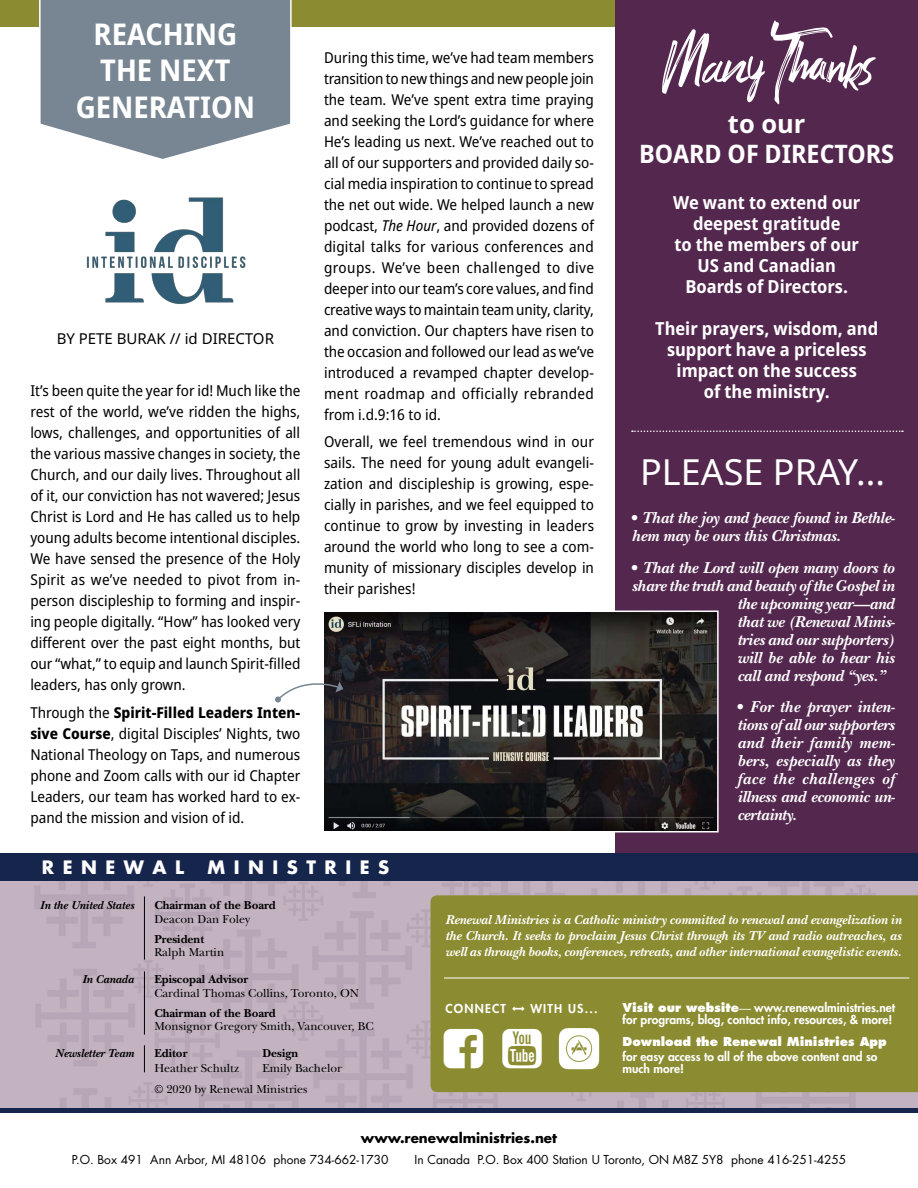
<style>
.page{position:relative;width:918px;height:1188px;background:#fff}
.page>*{position:absolute;margin:0;border:0;box-sizing:border-box;transform-origin:0 0}
.t1{font:90px "Casual Brush";color:#fff}
.t2{font:36px "Noto Sans";color:#fff}
.t3{font:700 semi-condensed 30px/36.8px "Noto Sans";color:#fff;text-align:center}
.t4{font:700 semi-condensed 25.5px "Noto Sans";color:#fff}
.t5{font:700 25.5px "Noto Sans";color:#fff}
.t6{font:700 semi-condensed 18px/21px "Noto Sans";color:#fff;text-align:center}
.t7{font:700 18px "Futura";letter-spacing:.475em;color:#fff}
.t8{font:italic 700 16.5px/18px "New Baskerville";letter-spacing:-.01em;color:#fff}
.t9{font:semi-condensed 15px/21px "Noto Sans";color:#000;text-align:justify}
.t10{font:15px "Noto Sans";color:#000}
.t11{font:italic 700 13.5px/16.2px "New Baskerville";color:#fff;text-align:justify}
.t12{font:700 13.5px "Futura";color:#000}
.t13{font:800 12px/12px "Futura";color:#fff}
.t14{font:12px/21.1px "New Baskerville";color:#000}
.t15{font:12px "Futura";color:#000}
.t16{font:700 12px "New Baskerville";color:#000}
.t17{font:italic 700 12px "New Baskerville";color:#000}
.t18{font:800 12px "Futura";color:#fff}
.t19{font:800 12px "Futura";letter-spacing:.1em;color:#fff}
.s1{font-style:italic}
.s2{font-weight:800}
.s3{font-style:normal}
.s4{font-style:inherit}
.s5{font-family:"New Baskerville";font-weight:400}
</style>
<div class="page">
<div style="left:0;top:0;width:918px;height:27px;background:#8b8c31"></div>
<div style="left:616px;top:0;width:302px;height:859px;background:#54284e"></div>
<img style="left:0;top:881px;width:918px;height:227px">
<hr style="left:144px;top:896px;width:1px;height:64px;background:#000">
<hr style="left:144px;top:971px;width:1px;height:64px;background:#000">
<div style="left:430px;top:895px;width:488px;height:197px;background:#8b8c31"></div>
<div style="left:0;top:1108px;width:918px;height:5px;background:#16254c"></div>
<hr style="left:444px;top:978px;width:465px;height:1px;background:#fff">
<div style="left:0;top:854px;width:918px;height:27px;background:#16254c"></div>
<img style="left:556px;top:1026px;width:46px;height:45px">
<img style="left:86px;top:197px;width:160px;height:107px">
<svg style="left:39px;top:0;width:253px;height:159px;background:#87949f"></svg>
<svg style="left:324px;top:610px;width:395px;height:223px;background:#353333"></svg>
<svg style="left:275px;top:675px;width:68px;height:27px"></svg>
<svg style="left:632px;top:430px;width:271px;height:2px"></svg>
<svg style="left:144px;top:1045px;width:1px;height:27px"></svg>
<svg style="left:513px;top:1006px;width:12px;height:4px"></svg>
<div style="left:444px;top:1029px;width:39px;height:40px;background:#8b8c31"></div>
<div style="left:503px;top:1029px;width:39px;height:40px;background:#8b8c31"></div>
<h3 class="t3" style="left:76px;top:16px;width:181px">REACHING<br>THE NEXT<br>GENERATION</h3>
<h1 class="t1" style="left:661px;top:-1px;width:213px">Many Thanks</h1>
<h3 class="t5" style="left:728px;top:105px;width:79px">to our</h3>
<h3 class="t4" style="left:639px;top:135px;width:257px">BOARD OF DIRECTORS</h3>
<p class="t6" style="left:673px;top:192px;width:189px">We want to extend our deepest gratitude<br>to the members of our<br>US and Canadian<br>Boards of Directors.</p>
<p class="t6" style="left:655px;top:318px;width:224px">Their prayers, wisdom, and support have a priceless impact on the success<br>of the ministry.</p>
<p class="t9" style="left:324px;top:47px;width:272px">During this time, we’ve had team members transition to new things and new people join the team. We’ve spent extra time praying and seeking the Lord’s guidance for where He’s leading us next. We’ve reached out to all of our supporters and provided daily so&shy;cial media inspiration to continue to spread the net out wide. We helped launch a new podcast, <span class="s1">The Hour</span>, and provided dozens of digital talks for various conferences and groups. We’ve been challenged to dive deeper into our team’s core values, and find creative ways to maintain team unity, clarity, and conviction. Our chapters have risen to the occasion and followed our lead as we’ve introduced a revamped chapter develop&shy;ment roadmap and officially rebranded from i.d.9:16 to id.</p>
<p class="t9" style="left:324px;top:432px;width:272px">Overall, we feel tremendous wind in our sails. The need for young adult evangeli&shy;zation and discipleship is growing, espe&shy;cially in parishes, and we feel equipped to continue to grow by investing in leaders around the world who long to see a com&shy;munity of missionary disciples develop in their parishes!</p>
<p class="t10" style="left:57px;top:328px;width:219px">BY PETE BURAK // id DIRECTOR</p>
<p class="t9" style="left:30px;top:381px;width:272px">It’s been quite the year for id! Much like the rest of the world, we’ve ridden the highs, lows, challenges, and opportunities of all the various massive changes in society, the Church, and our daily lives. Throughout all of it, our conviction has not wavered; Jesus Christ is Lord and He has called us to help young adults become intentional disciples.<br>We have sensed the presence of the Holy Spirit as we’ve needed to pivot from in&shy;person discipleship to forming and inspir&shy;ing people digitally. “How” has looked very different over the past eight months, but our “what,” to equip and launch Spirit-filled leaders, has only grown.</p>
<p class="t9" style="left:30px;top:702px;width:272px">Through the <span class="s2">Spirit-Filled Leaders Inten&shy;sive Course</span>, digital Disciples’ Nights, two National Theology on Taps, and numerous phone and Zoom calls with our id Chapter Leaders, our team has worked hard to ex&shy;pand the mission and vision of id.</p>
<h2 class="t2" style="left:640px;top:446px;width:246px">PLEASE PRAY...</h2>
<p class="t8" style="left:632px;top:509px;width:265px"><span class="s3">•</span> That the joy and peace found in Bethle&shy;hem may be ours this Christmas.</p>
<p class="t8" style="left:632px;top:559px;width:264px"><span class="s3">•</span> That the Lord will open many doors to</p>
<p class="t8" style="left:632px;top:577px;width:264px">share the truth and beauty of the Gospel in</p>
<p class="t8" style="left:737px;top:595px;width:159px">the upcoming year—and</p>
<p class="t8" style="left:737px;top:613px;width:159px">that we (Renewal Minis-</p>
<p class="t8" style="left:737px;top:631px;width:159px">tries and our supporters)</p>
<p class="t8" style="left:737px;top:649px;width:159px">will be able to hear his</p>
<p class="t8" style="left:737px;top:667px;width:150px">call and respond “yes.”</p>
<p class="t8" style="left:737px;top:698px;width:159px;text-align:justify"><span class="s3">•</span> For the prayer inten&shy;tions of all our supporters and their family mem&shy;bers, especially as they face the challenges of illness and economic un&shy;certainty.</p>
<p class="t7" style="left:42px;top:855px;width:144px">RENEWAL</p>
<p class="t7" style="left:207px;top:855px;width:183px">MINISTRIES</p>
<p class="t17" style="left:40px;top:898px;width:95px">In the United States</p>
<p class="t16" style="left:154px;top:898px;width:123px">Chairman of the Board</p>
<p class="t14" style="left:154px;top:908px;width:97px">Deacon Dan Foley</p>
<p class="t16" style="left:154px;top:932px;width:51px">President</p>
<p class="t14" style="left:154px;top:942px;width:71px">Ralph Martin</p>
<p class="t16" style="left:154px;top:972px;width:95px">Episcopal Advisor</p>
<p class="t14" style="left:154px;top:982px;width:206px">Cardinal Thomas Collins, Toronto, ON</p>
<p class="t16" style="left:154px;top:1006px;width:123px">Chairman of the Board</p>
<p class="t14" style="left:154px;top:1016px;width:221px">Monsignor Gregory Smith, Vancouver, BC</p>
<p class="t17" style="left:83px;top:972px;width:53px">In Canada</p>
<p class="t17" style="left:55px;top:1046px;width:80px">Newsletter Team</p>
<p class="t16" style="left:154px;top:1046px;width:35px">Editor</p>
<p class="t16" style="left:262px;top:1046px;width:37px">Design</p>
<p class="t14" style="left:154px;top:1057px;width:86px">Heather Schultz</p>
<p class="t14" style="left:154px;top:1057px;width:189px;text-indent:108px">Emily Bachelor © 2020 by Renewal Ministries</p>
<p class="t11" style="left:446px;top:911px;width:458px">Renewal Ministries is a Catholic ministry committed to renewal and evangelization in the Church. It seeks to proclaim Jesus Christ through its TV and radio outreaches, as well as through books, conferences, retreats, and other international evangelistic events.</p>
<p class="t19" style="left:446px;top:1001px;width:62px">CONNECT</p>
<p class="t13" style="left:530px;top:1002px;width:69px">WITH US...</p>
<p class="t13" style="left:622px;top:1001px;width:274px"><span class="s4">Visit our website</span><span class="s5">—</span> www.renewalministries.net for programs, blog, contact info, resources, &amp; more!</p>
<p class="t18" style="left:622px;top:1034px;width:266px">Download the Renewal Ministries App</p>
<p class="t13" style="left:622px;top:1050px;width:257px">for easy access to all of the above content and so much more!</p>
<p class="t12" style="left:361px;top:1129px;width:198px">www.renewalministries.net</p>
<p class="t15" style="left:72px;top:1152px;width:318px">P.O. Box 491 Ann Arbor, MI 48106 phone 734-662-1730</p>
<p class="t15" style="left:415px;top:1152px;width:433px">In Canada P.O. Box 400 Station U Toronto, ON M8Z 5Y8 phone 416-251-4255</p>
</div>
